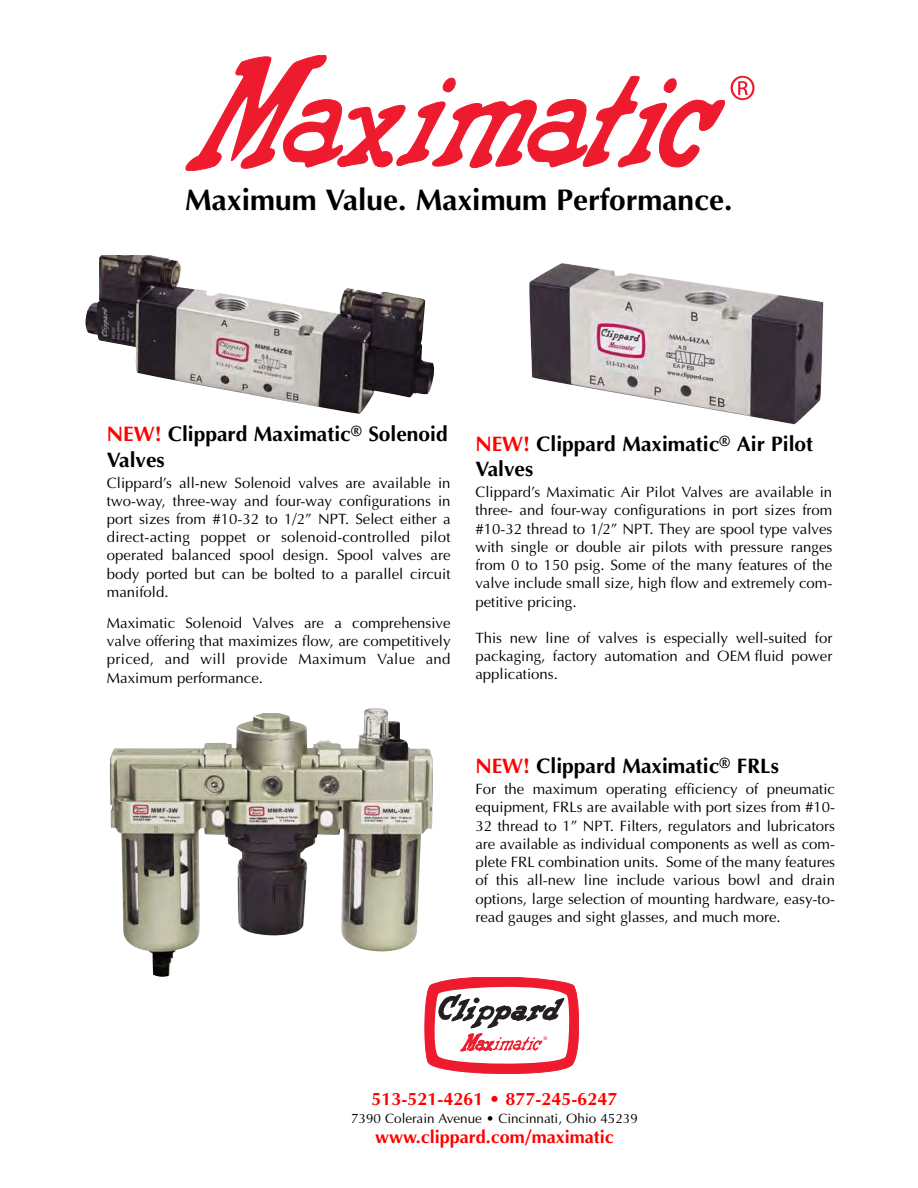
<style>
.page{position:relative;width:918px;height:1188px;background:#fff}
.page>*{position:absolute;margin:0;border:0;box-sizing:border-box;transform-origin:0 0}
.t1{font:54px "Myriad";color:#ed1b2d}
.t2{font:700 30px "Optima";color:#000}
.t3{font:700 21px/25.5px "Optima";color:#000}
.t4{font:700 18px "Optima";color:#f00}
.t5{font:15px/18.3px "Optima";color:#000;text-align:justify}
.t6{font:13.5px "Optima";color:#000}
.t7{font:700 5.25px "Optima";color:#ed1b2d}
.s1{color:#f00}
</style>
<div class="page">
<img style="left:110px;top:708px;width:323px;height:269px">
<img style="left:529px;top:263px;width:294px;height:161px">
<img style="left:85px;top:255px;width:350px;height:159px">
<svg style="left:186px;top:55px;width:540px;height:116px"></svg>
<svg style="left:425px;top:977px;width:154px;height:97px"></svg>
<h1 class="t1" style="left:729px;top:74px;width:29px">®</h1>
<h2 class="t2" style="left:185px;top:187px;width:549px">Maximum Value. Maximum Performance.</h2>
<h3 class="t3" style="left:107px;top:423px;width:342px"><span class="s1">NEW!</span> Clippard Maximatic<sup>®</sup> Solenoid<br>Valves</h3>
<p class="t5" style="left:107px;top:475px;width:345px">Clippard’s all-new Solenoid valves are available in two-way, three-way and four-way configurations in port sizes from #10-32 to 1/2” NPT. Select either a direct-acting poppet or solenoid-controlled pilot operated balanced spool design. Spool valves are body ported but can be bolted to a parallel circuit manifold.</p>
<p class="t5" style="left:107px;top:615px;width:345px">Maximatic Solenoid Valves are a comprehensive valve offering that maximizes flow, are competitively priced, and will provide Maximum Value and Maximum performance.</p>
<h3 class="t3" style="left:475px;top:433px;width:339px"><span class="s1">NEW!</span> Clippard Maximatic<sup>®</sup> Air Pilot<br>Valves</h3>
<p class="t5" style="left:475px;top:484px;width:359px">Clippard’s Maximatic Air Pilot Valves are available in three- and four-way configurations in port sizes from #10-32 thread to 1/2” NPT. They are spool type valves with single or double air pilots with pressure ranges from 0 to 150 psig. Some of the many features of the valve include small size, high flow and extremely com&shy;petitive pricing.</p>
<p class="t5" style="left:475px;top:630px;width:359px">This new line of valves is especially well-suited for packaging, factory automation and OEM fluid power applications.</p>
<h3 class="t3" style="left:475px;top:755px;width:305px"><span class="s1">NEW!</span> Clippard Maximatic<sup>®</sup> FRLs</h3>
<p class="t5" style="left:475px;top:781px;width:361px">For the maximum operating efficiency of pneumatic equipment, FRLs are available with port sizes from #10- 32 thread to 1” NPT. Filters, regulators and lubricators are available as individual components as well as com&shy;plete FRL combination units. Some of the many features of this all-new line include various bowl and drain options, large selection of mounting hardware, easy-to&shy;read gauges and sight glasses, and much more.</p>
<p class="t7" style="left:543px;top:1036px;width:5px">®</p>
<p class="t4" style="left:371px;top:1091px;width:248px">513-521-4261 • 877-245-6247</p>
<p class="t6" style="left:351px;top:1113px;width:288px">7390 Colerain Avenue • Cincinnati, Ohio 45239</p>
<p class="t4" style="left:375px;top:1130px;width:240px">www.clippard.com/maximatic</p>
</div>
